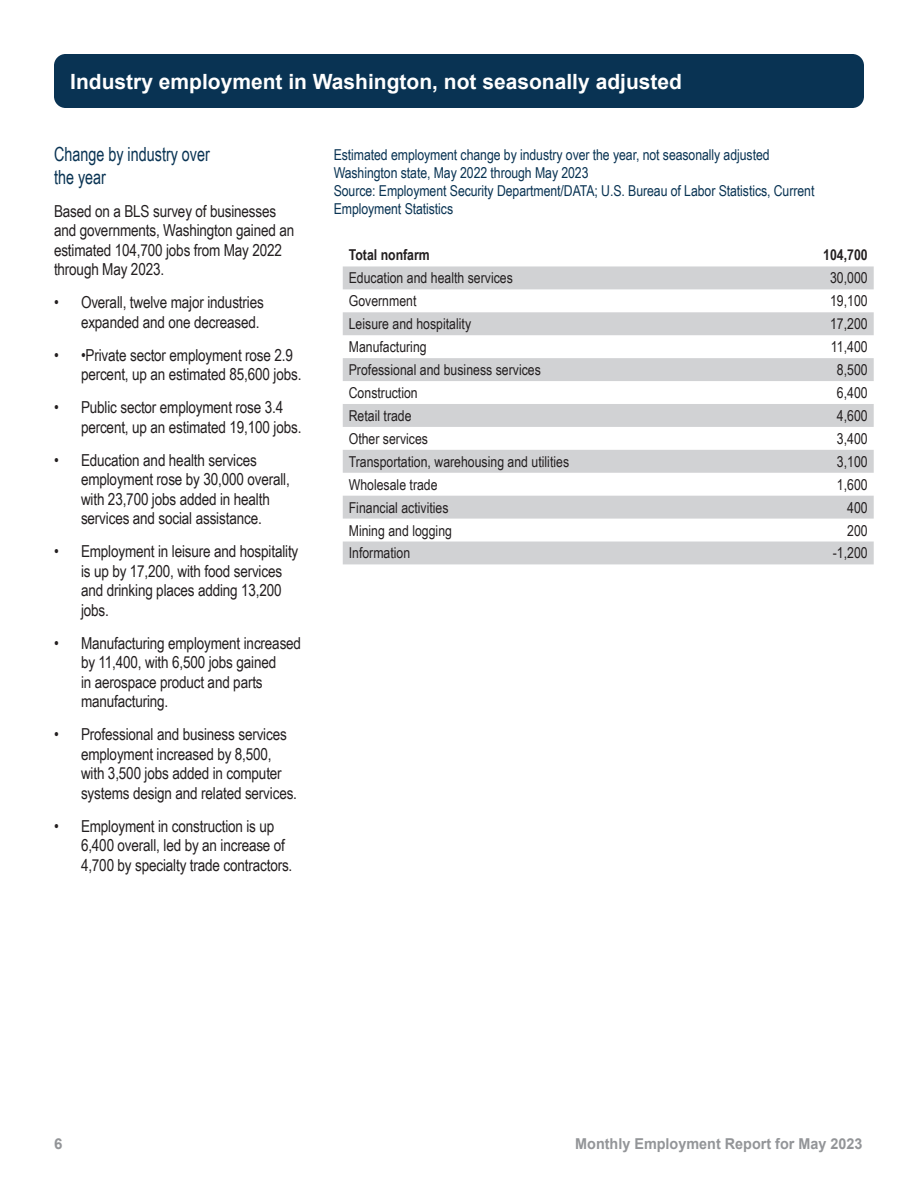
<style>
.page{position:relative;width:918px;height:1188px;background:#fff}
.page>*{position:absolute;margin:0;border:0;box-sizing:border-box;transform-origin:0 0}
.t1{font:700 21px "Arial";color:#fff}
.SubHeading{font:19.5px/22.5px "Arial Narrow";color:#093353;scale:.9 1}
.SubHeading-2{font:16.5px/19.5px "Arial Narrow";letter-spacing:-.01em;color:#231f20}
.Table_body{font:15px "Arial Narrow";color:#231f20}
.Figure_table_heading{font:15px/18px "Arial Narrow";letter-spacing:-.005em;color:#093353}
.t2{font:700 15px "Arial";color:#939598;scale:.96 1}
.Table_body-2{font:700 15px "Arial Narrow";color:#231f20}
.t3{font:700 15px "Arial";color:#939598}
</style>
<div class="page">
<div style="left:54px;top:54px;width:810px;height:54px;background:#093353;border-radius:12px"></div>
<svg style="left:343px;top:266px;width:531px;height:298px;fill:#d1d2d4"></svg>
<h2 class="t1" style="left:70px;top:67px;width:613px">Industry employment in Washington, not seasonally adjusted</h2>
<p class="SubHeading" style="left:54px;top:142px;width:175px">Change by industry over the year</p>
<p class="SubHeading-2" style="left:54px;top:200px;width:242px">Based on a BLS survey of businesses and governments, Washington gained an estimated 104,700 jobs from May 2022 through May 2023.</p>
<p class="SubHeading-2" style="left:54px;top:292px;width:211px;text-align:right">• Overall, twelve major industries expanded and one decreased.</p>
<p class="SubHeading-2" style="left:81px;top:344px;width:222px;text-indent:-27px">• •Private sector employment rose 2.9 percent, up an estimated 85,600 jobs.</p>
<p class="SubHeading-2" style="left:81px;top:397px;width:222px;text-indent:-27px">• Public sector employment rose 3.4 percent, up an estimated 19,100 jobs.</p>
<p class="SubHeading-2" style="left:81px;top:449px;width:210px;text-indent:-27px">• Education and health services employment rose by 30,000 overall, with 23,700 jobs added in health services and social assistance.</p>
<p class="SubHeading-2" style="left:81px;top:541px;width:219px;text-indent:-27px">• Employment in leisure and hospitality is up by 17,200, with food services and drinking places adding 13,200 jobs.</p>
<p class="SubHeading-2" style="left:81px;top:632px;width:222px;text-indent:-27px">• Manufacturing employment increased by 11,400, with 6,500 jobs gained<br>in aerospace product and parts manufacturing.</p>
<p class="SubHeading-2" style="left:81px;top:724px;width:218px;text-indent:-27px">• Professional and business services employment increased by 8,500, with 3,500 jobs added in computer systems design and related services.</p>
<p class="SubHeading-2" style="left:81px;top:815px;width:213px;text-indent:-27px">• Employment in construction is up<br>6,400 overall, led by an increase of<br>4,700 by specialty trade contractors.</p>
<p class="Figure_table_heading" style="left:334px;top:145px;width:437px">Estimated employment change by industry over the year, not seasonally adjusted</p>
<p class="Figure_table_heading" style="left:334px;top:163px;width:256px">Washington state, May 2022 through May 2023</p>
<p class="Figure_table_heading" style="left:334px;top:181px;width:482px">Source: Employment Security Department/DATA; U.S. Bureau of Labor Statistics, Current<br>Employment Statistics</p>
<p class="Table_body-2" style="left:349px;top:243px;width:83px">Total nonfarm</p>
<p class="Table_body-2" style="left:823px;top:243px;width:46px">104,700</p>
<p class="Table_body" style="left:349px;top:267px;width:166px">Education and health services</p>
<p class="Table_body" style="left:830px;top:267px;width:39px">30,000</p>
<p class="Table_body" style="left:349px;top:290px;width:69px">Government</p>
<p class="Table_body" style="left:830px;top:290px;width:39px">19,100</p>
<p class="Table_body" style="left:349px;top:313px;width:124px">Leisure and hospitality</p>
<p class="Table_body" style="left:830px;top:313px;width:39px">17,200</p>
<p class="Table_body" style="left:349px;top:336px;width:79px">Manufacturing</p>
<p class="Table_body" style="left:831px;top:336px;width:38px">11,400</p>
<p class="Table_body" style="left:349px;top:359px;width:194px">Professional and business services</p>
<p class="Table_body" style="left:837px;top:359px;width:32px">8,500</p>
<p class="Table_body" style="left:349px;top:382px;width:71px">Construction</p>
<p class="Table_body" style="left:837px;top:382px;width:32px">6,400</p>
<p class="Table_body" style="left:349px;top:405px;width:64px">Retail trade</p>
<p class="Table_body" style="left:837px;top:405px;width:32px">4,600</p>
<p class="Table_body" style="left:349px;top:428px;width:81px">Other services</p>
<p class="Table_body" style="left:837px;top:428px;width:32px">3,400</p>
<p class="Table_body" style="left:349px;top:450px;width:222px">Transportation, warehousing and utilities</p>
<p class="Table_body" style="left:837px;top:450px;width:32px">3,100</p>
<p class="Table_body" style="left:349px;top:473px;width:90px">Wholesale trade</p>
<p class="Table_body" style="left:837px;top:473px;width:32px">1,600</p>
<p class="Table_body" style="left:349px;top:496px;width:101px">Financial activities</p>
<p class="Table_body" style="left:847px;top:496px;width:22px">400</p>
<p class="Table_body" style="left:349px;top:519px;width:105px">Mining and logging</p>
<p class="Table_body" style="left:847px;top:519px;width:22px">200</p>
<p class="Table_body" style="left:349px;top:542px;width:63px">Information</p>
<p class="Table_body" style="left:833px;top:542px;width:36px">-1,200</p>
<p class="t3" style="left:54px;top:1134px;width:10px">6</p>
<p class="t2" style="left:575px;top:1134px;width:301px">Monthly Employment Report for May 2023</p>
</div>
